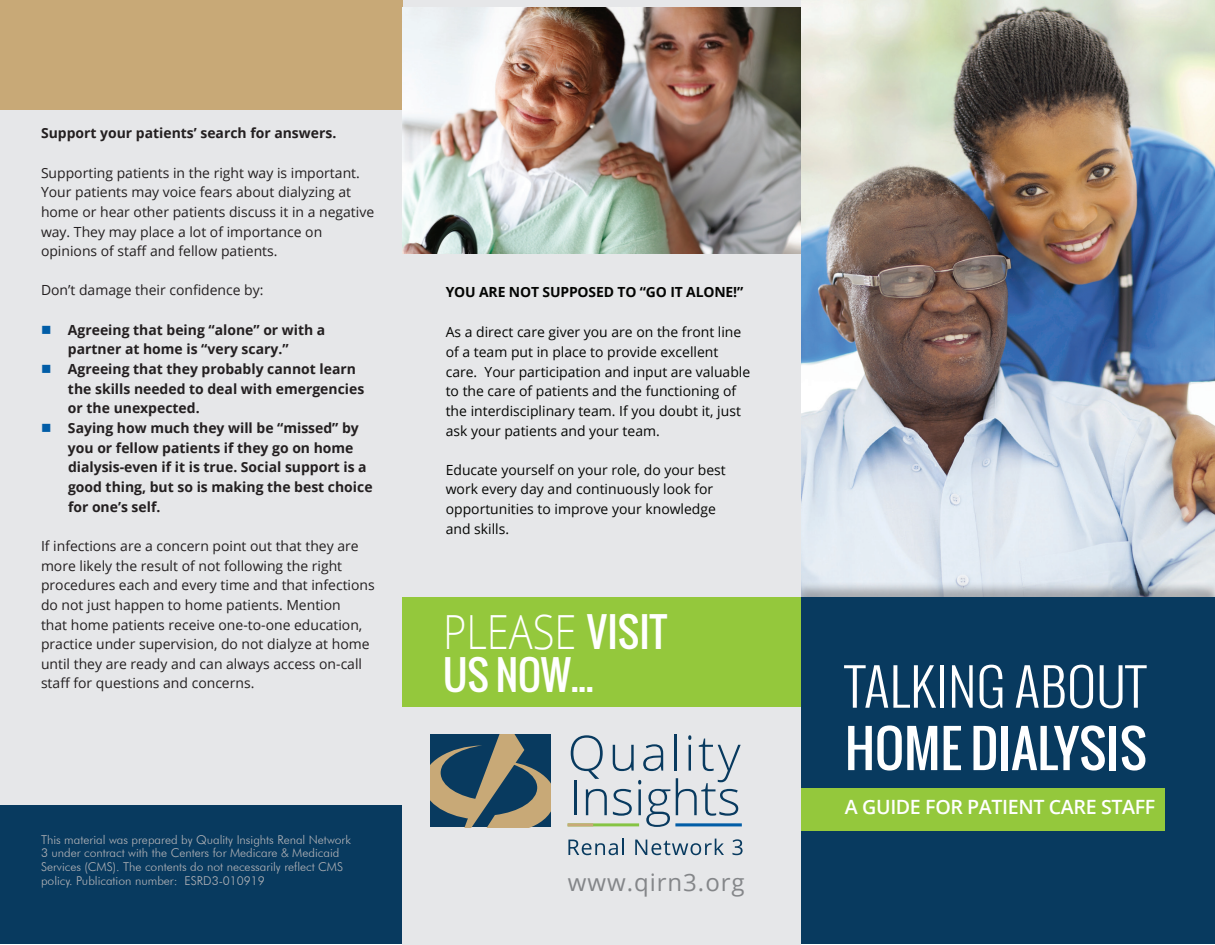
<style>
.page{position:relative;width:1215px;height:945px;background:#fff}
.page>*{position:absolute;margin:0;border:0;box-sizing:border-box;transform-origin:0 0}
.t1{font:300 50.55px "Oswald";color:#fff;scale:1.06 1}
.t2{font:50.55px "Oswald";color:#fff}
.t3{font:300 47.1px "Open Sans";color:#fff;scale:.85 1}
.t4{font:39.9px "Oswald";color:#fff}
.t5{font:24px "Open Sans";letter-spacing:.04em;color:#848689}
.t6{font:600 19.65px "Open Sans";letter-spacing:-.02em;color:#fff}
.t7{font:13.95px/19.6px "Open Sans";color:#231f20}
.t8{font:700 13.95px/19.6px "Open Sans";color:#231f20}
.t9{font:13.95px/19.6px "Open Sans";color:#040503}
.t10{font:700 13.95px "Open Sans";letter-spacing:-.01em;color:#040503}
.t11{font:300 12.15px/13.6px "Futura BT";color:#b2b3b7}
.s1{color:#015da7}
.s2{font-family:"Oswald";font-weight:400;font-size:39.9px}
</style>
<div class="page">
<img style="left:801px;top:0;width:413px;height:581px">
<div style="left:793px;top:581px;width:422px;height:363px;background:#231f20;opacity:.31"></div>
<div style="left:801px;top:597px;width:413px;height:347px;background:#083a5f"></div>
<div style="left:801px;top:788px;width:364px;height:42px;background:#94c83c"></div>
<div style="left:402px;top:0;width:399px;height:944px;background:#e6e7e9"></div>
<div style="left:1px;top:804px;width:401px;height:140px;background:#083a5f"></div>
<div style="left:1px;top:1px;width:401px;height:803px;background:#e6e7e9"></div>
<div style="left:402px;top:597px;width:399px;height:110px;background:#94c83c"></div>
<div style="left:0;top:0;width:402px;height:109px;background:#c8a977"></div>
<hr style="left:574px;top:780px;width:3px;height:35px;background:#083a5f">
<svg style="left:586px;top:789px;width:21px;height:26px"></svg>
<svg style="left:613px;top:789px;width:19px;height:27px"></svg>
<svg style="left:638px;top:780px;width:32px;height:47px"></svg>
<hr style="left:568px;top:823px;width:71px;height:3px;background:#86c444">
<hr style="left:675px;top:823px;width:67px;height:3px;background:#015da7">
<hr style="left:568px;top:823px;width:25px;height:3px;background:#c8a977">
<svg style="left:571px;top:735px;width:32px;height:44px"></svg>
<svg style="left:613px;top:745px;width:21px;height:26px"></svg>
<svg style="left:643px;top:744px;width:20px;height:27px"></svg>
<hr style="left:675px;top:734px;width:2px;height:37px;background:#083a5f">
<svg style="left:676px;top:735px;width:65px;height:81px"></svg>
<svg style="left:568px;top:839px;width:56px;height:16px"></svg>
<svg style="left:635px;top:839px;width:89px;height:16px"></svg>
<svg style="left:732px;top:839px;width:11px;height:16px"></svg>
<svg style="left:430px;top:734px;width:120px;height:93px;background:#596969"></svg>
<img style="left:402px;top:7px;width:399px;height:247px">
<p class="t8" style="left:41px;top:123px;width:297px">Support your patients’ search for answers.</p>
<p class="t7" style="left:41px;top:162px;width:335px">Supporting patients in the right way is important.<br>Your patients may voice fears about dialyzing at home or hear other patients discuss it in a negative way. They may place a lot of importance on opinions of staff and fellow patients.</p>
<p class="t7" style="left:41px;top:280px;width:224px">Don’t damage their confidence by:</p>
<p class="t8" style="left:68px;top:320px;width:259px;text-indent:-27px"><span class="s1">■</span> Agreeing that being “alone” or with a partner at home is “very scary.”</p>
<p class="t8" style="left:68px;top:359px;width:298px;text-indent:-27px"><span class="s1">■</span> Agreeing that they probably cannot learn the skills needed to deal with emergencies or the unexpected.</p>
<p class="t8" style="left:68px;top:418px;width:306px;text-indent:-27px"><span class="s1">■</span> Saying how much they will be “missed” by you or fellow patients if they go on home dialysis-even if it is true. Social support is a good thing, but so is making the best choice for one’s self.</p>
<p class="t7" style="left:41px;top:536px;width:335px">If infections are a concern point out that they are more likely the result of not following the right procedures each and every time and that infections do not just happen to home patients. Mention<br>that home patients receive one-to-one education, practice under supervision, do not dialyze at home until they are ready and can always access on-call staff for questions and concerns.</p>
<p class="t11" style="left:41px;top:832px;width:312px">This material was prepared by Quality Insights Renal Network 3 under contract with the Centers for Medicare &amp; Medicaid Services (CMS). The contents do not necessarily reflect CMS policy. Publication number: ESRD3-010919</p>
<p class="t10" style="left:446px;top:282px;width:299px">YOU ARE NOT SUPPOSED TO “GO IT ALONE!”</p>
<p class="t9" style="left:446px;top:322px;width:306px">As a direct care giver you are on the front line of a team put in place to provide excellent care. Your participation and input are valuable to the care of patients and the functioning of the interdisciplinary team. If you doubt it, just ask your patients and your team.</p>
<p class="t9" style="left:446px;top:460px;width:282px">Educate yourself on your role, do your best work every day and continuously look for opportunities to improve your knowledge and skills.</p>
<h2 class="t3" style="left:443px;top:599px;width:265px">PLEASE <span class="s2">VISIT</span></h2>
<h3 class="t4" style="left:443px;top:644px;width:152px">US NOW...</h3>
<h3 class="t5" style="left:568px;top:866px;width:178px">www.qirn3.org</h3>
<h1 class="t1" style="left:845px;top:652px;width:285px">TALKING ABOUT</h1>
<h1 class="t2" style="left:845px;top:710px;width:303px">HOME DIALYSIS</h1>
<h3 class="t6" style="left:845px;top:793px;width:312px">A GUIDE FOR PATIENT CARE STAFF</h3>
</div>
